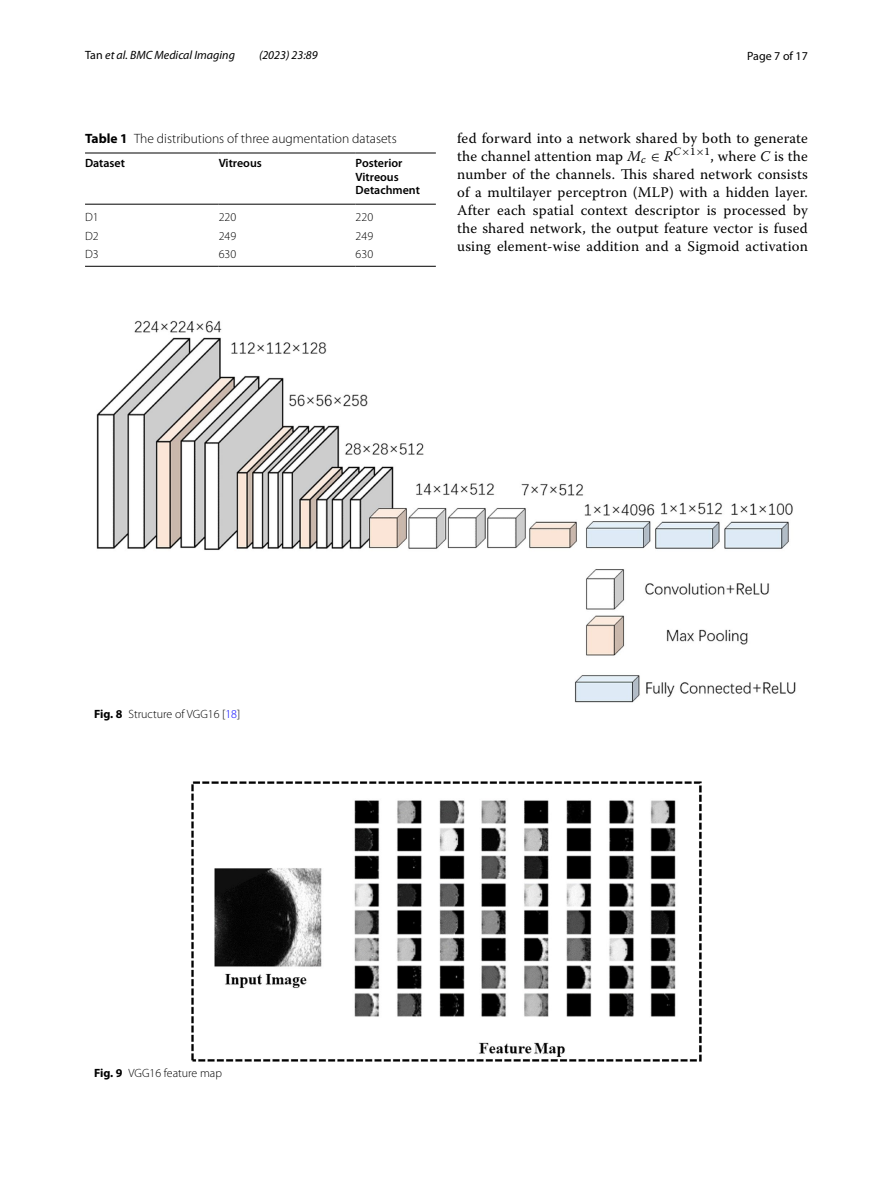
<style>
.page{position:relative;width:893px;height:1187px;background:#fff}
.page>*{position:absolute;margin:0;border:0;box-sizing:border-box;transform-origin:0 0}
.t1{font:14.7px/18px "Warnock Pro";letter-spacing:.015em;color:#000;text-align:justify}
.t2{font:300 13.5px "Myriad Pro";color:#000}
.t3{font:300 12px "Myriad Pro";color:#000}
.t4{font:600 12px/13.5px "Myriad Pro";color:#000}
.t5{font:italic 12px "Myriad Pro";color:#000}
.t6{font:12px "Myriad Pro";color:#000}
.s1{font-style:normal}
.s2{font-weight:700}
.s3{font-family:"Warnock Pro It 8"}
.s4{font-family:"MTSYN2"}
.s5{font-family:"Warnock Pro It 5"}
.s6{color:#00f}
</style>
<div class="page">
<hr style="left:85px;top:153px;width:134px;height:1px;background:#000">
<hr style="left:85px;top:204px;width:134px;height:1px;background:#000">
<hr style="left:219px;top:153px;width:137px;height:1px;background:#000">
<hr style="left:219px;top:204px;width:137px;height:1px;background:#000">
<hr style="left:356px;top:153px;width:80px;height:1px;background:#000">
<hr style="left:356px;top:204px;width:80px;height:1px;background:#000">
<hr style="left:85px;top:266px;width:134px;height:1px;background:#000">
<hr style="left:219px;top:266px;width:137px;height:1px;background:#000">
<hr style="left:356px;top:266px;width:80px;height:1px;background:#000">
<img style="left:96px;top:320px;width:700px;height:382px">
<img style="left:191px;top:781px;width:511px;height:280px">
<p class="t5" style="left:85px;top:48px;width:151px"><span class="s1">Tan</span> et al. BMC Medical Imaging</p>
<p class="t5" style="left:259px;top:48px;width:60px">(2023) 23:89</p>
<p class="t6" style="left:747px;top:48px;width:62px">Page 7 of 17</p>
<p class="t2" style="left:85px;top:131px;width:313px"><span class="s2">Table 1</span> The distributions of three augmentation datasets</p>
<p class="t4" style="left:85px;top:156px;width:41px">Dataset</p>
<p class="t4" style="left:219px;top:156px;width:45px">Vitreous</p>
<p class="t4" style="left:356px;top:156px;width:66px">Posterior<br>Vitreous<br>Detachment</p>
<p class="t3" style="left:85px;top:211px;width:15px">D1</p>
<p class="t3" style="left:219px;top:211px;width:19px">220</p>
<p class="t3" style="left:356px;top:211px;width:19px">220</p>
<p class="t3" style="left:85px;top:229px;width:15px">D2</p>
<p class="t3" style="left:219px;top:229px;width:19px">249</p>
<p class="t3" style="left:356px;top:229px;width:19px">249</p>
<p class="t3" style="left:85px;top:247px;width:15px">D3</p>
<p class="t3" style="left:219px;top:247px;width:19px">630</p>
<p class="t3" style="left:356px;top:247px;width:19px">630</p>
<p class="t1" style="left:457px;top:128px;width:352px">fed forward into a network shared by both to generate the channel attention map <span class="s3">M</span><sub>c</sub> <span class="s4">∈</span> <span class="s3">R</span><sup>C</sup><sup>×</sup><sup>1</sup><sup>×</sup><sup>1</sup>, where <span class="s5">C</span> is the number of the channels. This shared network consists of a multilayer perceptron (MLP) with a hidden layer.<br>After each spatial context descriptor is processed by the shared network, the output feature vector is fused using element-wise addition and a Sigmoid activation</p>
<p class="t3" style="left:94px;top:707px;width:148px"><span class="s2">Fig. 8</span> Structure of VGG16 [<span class="s6">18</span>]</p>
<p class="t3" style="left:94px;top:1066px;width:129px"><span class="s2">Fig. 9</span> VGG16 feature map</p>
</div>
